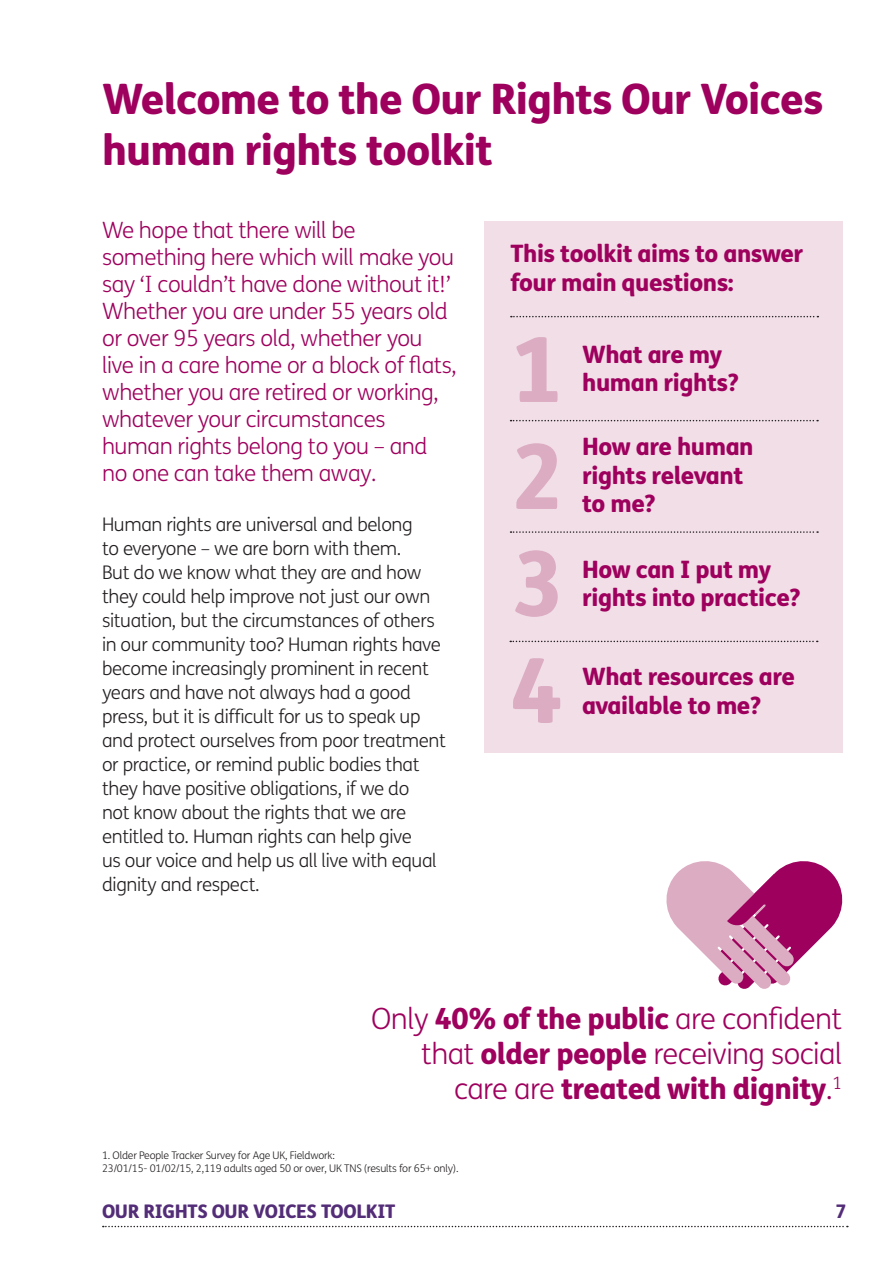
<style>
.page{position:relative;width:893px;height:1263px;background:#fff}
.page>*{position:absolute;margin:0;border:0;box-sizing:border-box;transform-origin:0 0}
.t1{font:800 90px/106.9px "FS Me";color:#dcacc2;text-align:justify}
.t2{font:800 42px/50.4px "FS Me";letter-spacing:-.02em;color:#9e005d}
.t3{font:300 29.25px/34.8px "FS Me";letter-spacing:-.02em;color:#9e005d;text-align:right}
.t4{font:800 24px/28.5px "FS Me";letter-spacing:-.02em;color:#9e005d}
.t5{font:300 22.5px/27px "FS Me";letter-spacing:-.02em;color:#9e005d}
.t6{font:300 18.75px/24px "FS Me";letter-spacing:-.02em;color:#231f20}
.t7{font:800 18.75px "FS Me";letter-spacing:-.02em;color:#532d77}
.t8{font:300 10.5px/13.5px "FS Me";letter-spacing:-.02em;color:#231f20}
.s1{font-weight:800}
</style>
<div class="page">
<svg style="left:103px;top:1226px;width:745px;height:1px"></svg>
<div style="left:484px;top:221px;width:358px;height:531px;background:#f1dee7"></div>
<svg style="left:666px;top:861px;width:177px;height:128px"></svg>
<svg style="left:511px;top:420px;width:307px;height:1px"></svg>
<svg style="left:511px;top:316px;width:307px;height:1px"></svg>
<svg style="left:510px;top:641px;width:308px;height:1px"></svg>
<svg style="left:511px;top:531px;width:307px;height:2px"></svg>
<h2 class="t2" style="left:102px;top:79px;width:723px">Welcome to the Our Rights Our Voices human rights toolkit</h2>
<p class="t5" style="left:102px;top:219px;width:356px">We hope that there will be something here which will make you say ‘I couldn’t have done without it!’<br>Whether you are under 55 years old or over 95 years old, whether you live in a care home or a block of flats, whether you are retired or working, whatever your circumstances human rights belong to you – and no one can take them away.</p>
<p class="t6" style="left:102px;top:514px;width:345px">Human rights are universal and belong<br>to everyone – we are born with them.<br>But do we know what they are and how they could help improve not just our own situation, but the circumstances of others in our community too? Human rights have become increasingly prominent in recent years and have not always had a good press, but it is difficult for us to speak up and protect ourselves from poor treatment or practice, or remind public bodies that they have positive obligations, if we do<br>not know about the rights that we are entitled to. Human rights can help give<br>us our voice and help us all live with equal dignity and respect.</p>
<p class="t4" style="left:511px;top:242px;width:294px">This toolkit aims to answer four main questions:</p>
<h1 class="t1" style="left:511px;top:327px;width:54px">1<br>2<br>3<br>4</h1>
<p class="t4" style="left:582px;top:343px;width:158px">What are my human rights?</p>
<p class="t4" style="left:582px;top:435px;width:173px">How are human rights relevant to me?</p>
<p class="t4" style="left:582px;top:558px;width:220px">How can I put my rights into practice?</p>
<p class="t4" style="left:582px;top:665px;width:214px">What resources are available to me?</p>
<h3 class="t3" style="left:371px;top:1005px;width:472px">Only <span class="s1">40% of the public</span> are confident that <span class="s1">older people</span> receiving social care are <span class="s1">treated with dignity</span>.<sup>1</sup></h3>
<p class="t8" style="left:102px;top:1149px;width:358px">1. Older People Tracker Survey for Age UK, Fieldwork:<br>23/01/15- 01/02/15, 2,119 adults aged 50 or over, UK TNS (results for 65+ only).</p>
<p class="t7" style="left:102px;top:1204px;width:295px">OUR RIGHTS OUR VOICES TOOLKIT</p>
<p class="t7" style="left:835px;top:1204px;width:13px">7</p>
</div>
